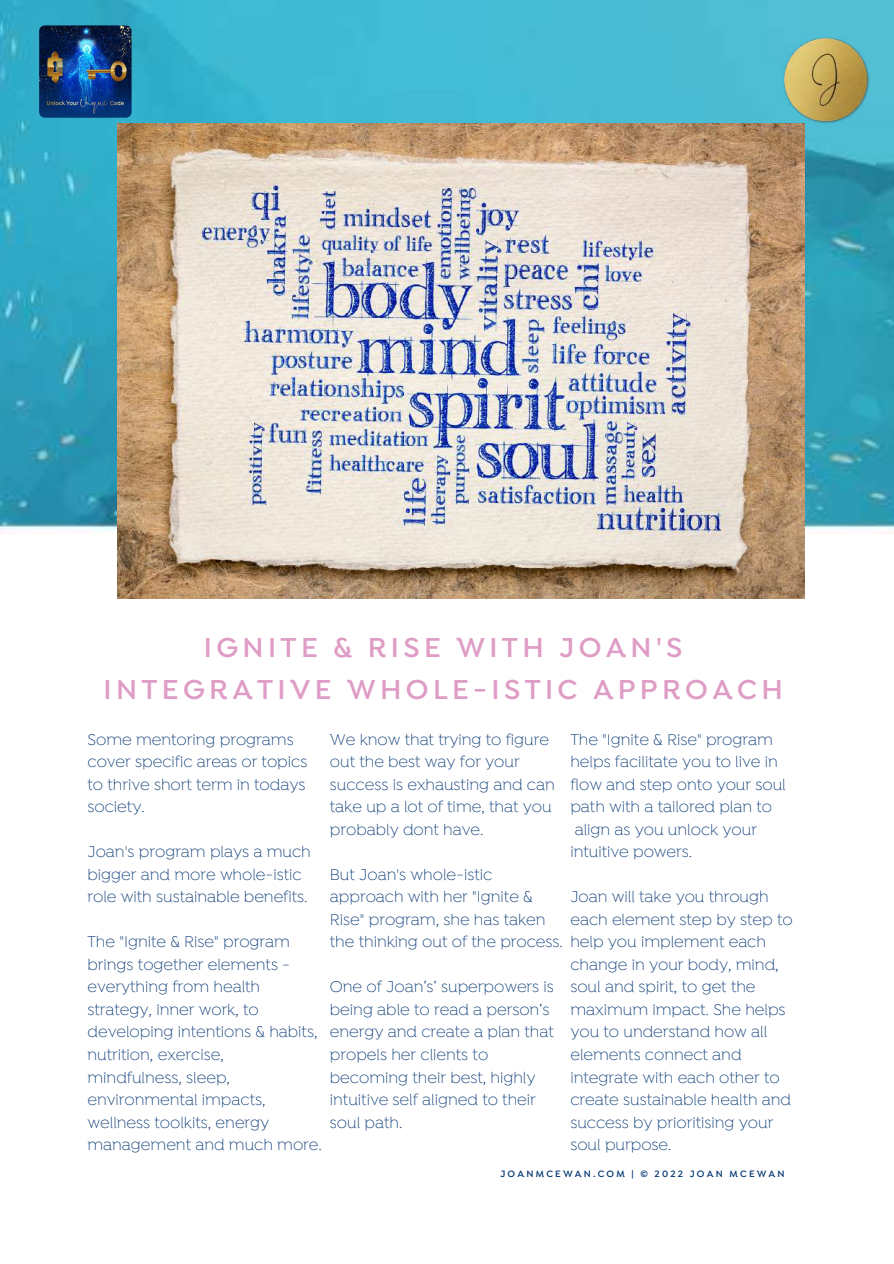
<style>
.page{position:relative;width:894px;height:1264px;background:#fff}
.page>*{position:absolute;margin:0;border:0;box-sizing:border-box;transform-origin:0 0}
.t1{font:600 29.25px/41.7px "Isidora";letter-spacing:.15em;color:#df9dc6;text-align:center}
.t2{font:300 16.5px/22.5px "Isidora";color:#043673}
.t3{font:600 9.75px "Isidora";letter-spacing:.22em;color:#043673}
</style>
<div class="page">
<img style="left:0;top:0;width:893px;height:533px">
<img style="left:39px;top:25px;width:92px;height:93px;border-radius:6px">
<img style="left:117px;top:124px;width:687px;height:474px">
<img style="left:782px;top:37px;width:88px;height:87px">
<h1 class="t1" style="left:104px;top:628px;width:680px">IGNITE &amp; RISE WITH JOAN'S<br>INTEGRATIVE WHOLE-ISTIC APPROACH</h1>
<p class="t2" style="left:87px;top:729px;width:221px">Some mentoring programs cover specific areas or topics to thrive short term in todays society.</p>
<p class="t2" style="left:87px;top:841px;width:224px">Joan's program plays a much bigger and more whole-istic role with sustainable benefits.</p>
<p class="t2" style="left:87px;top:932px;width:236px">The "Ignite &amp; Rise" program brings together elements - everything from health strategy, inner work, to developing intentions &amp; habits, nutrition, exercise, mindfulness, sleep, environmental impacts, wellness toolkits, energy management and much more.</p>
<p class="t2" style="left:330px;top:729px;width:226px">We know that trying to figure out the best way for your success is exhausting and can take up a lot of time, that you probably dont have.</p>
<p class="t2" style="left:330px;top:864px;width:437px">But Joan's whole-istic<br>approach with her "Ignite &amp;<br>Rise" program, she has taken<br>the thinking out of the process. help you implement each</p>
<p class="t2" style="left:330px;top:977px;width:225px">One of Joan’s’ superpowers is being able to read a person’s energy and create a plan that propels her clients to becoming their best, highly intuitive self aligned to their soul path.</p>
<p class="t2" style="left:570px;top:729px;width:217px">The "Ignite &amp; Rise" program helps facilitate you to live in flow and step onto your soul path with a tailored plan to align as you unlock your intuitive powers.</p>
<p class="t2" style="left:570px;top:886px;width:224px">Joan will take you through each element step by step to</p>
<p class="t2" style="left:570px;top:954px;width:222px">change in your body, mind, soul and spirit, to get the maximum impact. She helps you to understand how all elements connect and integrate with each other to create sustainable health and success by prioritising your soul purpose.</p>
<p class="t3" style="left:500px;top:1168px;width:286px">JOANMCEWAN.COM | © 2022 JOAN MCEWAN</p>
</div>
